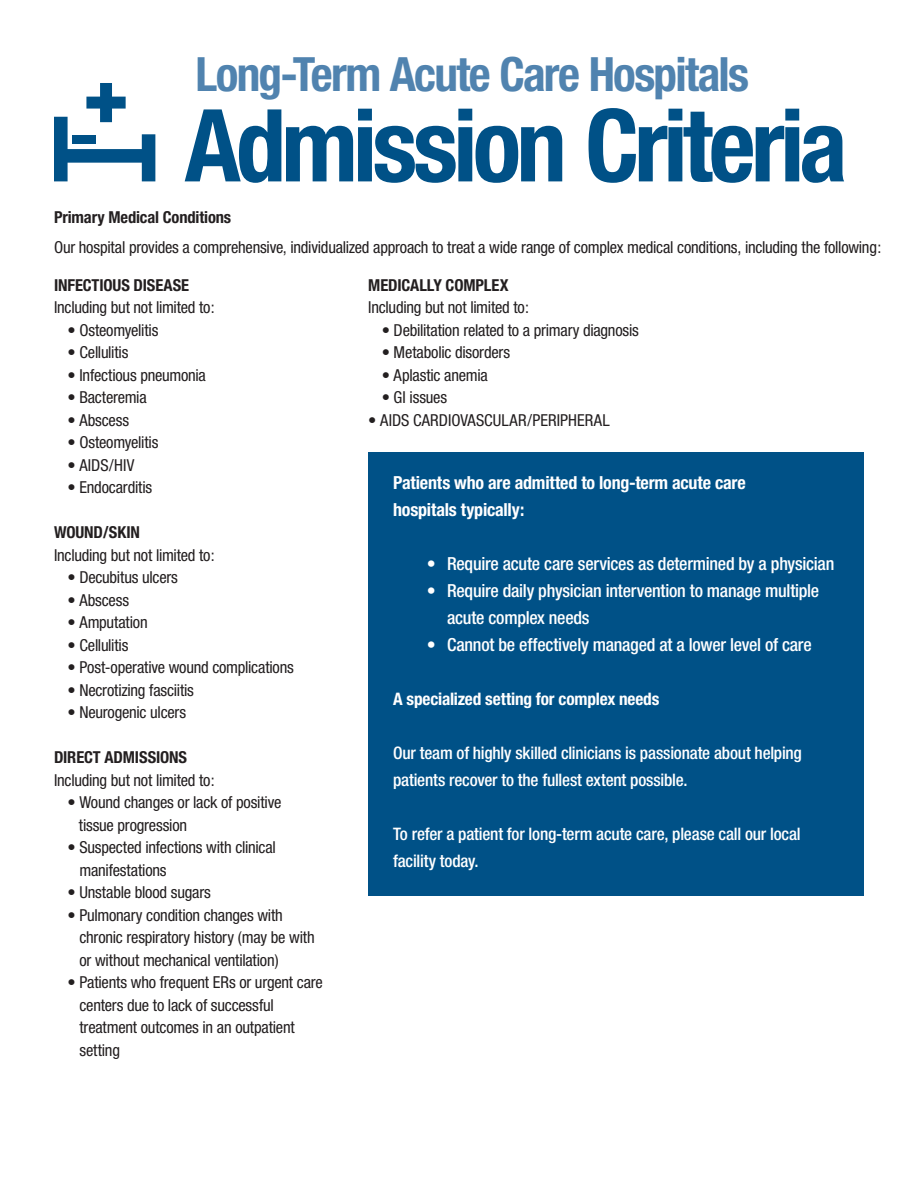
<style>
.page{position:relative;width:918px;height:1188px;background:#fff}
.page>*{position:absolute;margin:0;border:0;box-sizing:border-box;transform-origin:0 0}
.t1{font:700 condensed 100.8px "Helvetica Neue";letter-spacing:-.045em;color:#005187}
.t2{font:700 condensed 47.25px "Helvetica Neue";letter-spacing:-.035em;color:#5083af}
.bullets_indent{font:500 condensed 18px "Helvetica Neue";letter-spacing:-.015em;color:#fff}
.bullets_indent-2{font:700 condensed 18px/27px "Helvetica Neue";letter-spacing:-.01em;color:#fff}
.bullets_indent-3{font:500 condensed 17.25px/27px "Helvetica Neue";letter-spacing:-.01em;color:#fff}
.bullets_indent-4{font:700 condensed 17.25px "Helvetica Neue";letter-spacing:-.01em;color:#fff}
.bullets_indent-5{font:condensed 16.5px/22.5px "Helvetica Neue";letter-spacing:-.015em;color:#231f20}
.bullets_indent-6{font:700 condensed 16.5px "Helvetica Neue";letter-spacing:-.005em;color:#231f20}
.bullets_indent-7{font:condensed 16.5px "Helvetica Neue";letter-spacing:.005em;color:#231f20}
.header_underlined{font:700 condensed 16.5px "Helvetica Neue";letter-spacing:-.01em;color:#231f20}
</style>
<div class="page">
<div style="left:368px;top:453px;width:496px;height:443px;background:#005187"></div>
<svg style="left:54px;top:83px;width:101px;height:98px"></svg>
<div style="left:72px;top:136px;width:24px;height:8px;background:#005187"></div>
<p class="t2" style="left:195px;top:45px;width:555px">Long-Term Acute Care Hospitals</p>
<p class="t1" style="left:185px;top:85px;width:664px">Admission Criteria</p>
<p class="header_underlined" style="left:54px;top:208px;width:179px">Primary Medical Conditions</p>
<p class="bullets_indent-5" style="left:54px;top:235px;width:829px">Our hospital provides a comprehensive, individualized approach to treat a wide range of complex medical conditions, including the following:</p>
<p class="bullets_indent-6" style="left:54px;top:275px;width:137px">INFECTIOUS DISEASE</p>
<p class="bullets_indent-5" style="left:54px;top:296px;width:162px">Including but not limited to:</p>
<p class="bullets_indent-5" style="left:68px;top:319px;width:92px">• Osteomyelitis</p>
<p class="bullets_indent-5" style="left:68px;top:341px;width:62px">• Cellulitis</p>
<p class="bullets_indent-5" style="left:68px;top:364px;width:140px">• Infectious pneumonia</p>
<p class="bullets_indent-5" style="left:68px;top:386px;width:81px">• Bacteremia</p>
<p class="bullets_indent-5" style="left:68px;top:409px;width:63px">• Abscess</p>
<p class="bullets_indent-5" style="left:68px;top:431px;width:92px">• Osteomyelitis</p>
<p class="bullets_indent-5" style="left:68px;top:454px;width:68px">• AIDS/HIV</p>
<p class="bullets_indent-5" style="left:68px;top:476px;width:86px">• Endocarditis</p>
<p class="bullets_indent-6" style="left:54px;top:523px;width:87px">WOUND/SKIN</p>
<p class="bullets_indent-5" style="left:54px;top:544px;width:162px">Including but not limited to:</p>
<p class="bullets_indent-5" style="left:68px;top:566px;width:112px">• Decubitus ulcers</p>
<p class="bullets_indent-5" style="left:68px;top:589px;width:63px">• Abscess</p>
<p class="bullets_indent-5" style="left:68px;top:611px;width:82px">• Amputation</p>
<p class="bullets_indent-5" style="left:68px;top:634px;width:62px">• Cellulitis</p>
<p class="bullets_indent-5" style="left:68px;top:656px;width:228px">• Post-operative wound complications</p>
<p class="bullets_indent-5" style="left:68px;top:679px;width:128px">• Necrotizing fasciitis</p>
<p class="bullets_indent-5" style="left:68px;top:701px;width:120px">• Neurogenic ulcers</p>
<p class="bullets_indent-6" style="left:54px;top:748px;width:135px">DIRECT ADMISSIONS</p>
<p class="bullets_indent-5" style="left:54px;top:769px;width:162px">Including but not limited to:</p>
<p class="bullets_indent-5" style="left:79px;top:791px;width:204px;text-indent:-11px">• Wound changes or lack of positive tissue progression</p>
<p class="bullets_indent-5" style="left:68px;top:836px;width:210px">• Suspected infections with clinical</p>
<p class="bullets_indent-5" style="left:79px;top:859px;width:89px">manifestations</p>
<p class="bullets_indent-5" style="left:68px;top:881px;width:145px">• Unstable blood sugars</p>
<p class="bullets_indent-5" style="left:68px;top:904px;width:217px">• Pulmonary condition changes with</p>
<p class="bullets_indent-5" style="left:79px;top:926px;width:237px">chronic respiratory history (may be with</p>
<p class="bullets_indent-5" style="left:79px;top:949px;width:201px">or without mechanical ventilation)</p>
<p class="bullets_indent-5" style="left:68px;top:971px;width:257px">• Patients who frequent ERs or urgent care</p>
<p class="bullets_indent-5" style="left:79px;top:994px;width:217px">centers due to lack of successful treatment outcomes in an outpatient setting</p>
<p class="bullets_indent-6" style="left:368px;top:275px;width:142px">MEDICALLY COMPLEX</p>
<p class="bullets_indent-5" style="left:368px;top:296px;width:162px">Including but not limited to:</p>
<p class="bullets_indent-5" style="left:382px;top:319px;width:259px">• Debilitation related to a primary diagnosis</p>
<p class="bullets_indent-5" style="left:382px;top:341px;width:130px">• Metabolic disorders</p>
<p class="bullets_indent-5" style="left:382px;top:364px;width:107px">• Aplastic anemia</p>
<p class="bullets_indent-5" style="left:382px;top:386px;width:67px">• GI issues</p>
<p class="bullets_indent-7" style="left:368px;top:411px;width:243px">• AIDS CARDIOVASCULAR/PERIPHERAL</p>
<p class="bullets_indent-2" style="left:393px;top:469px;width:354px">Patients who are admitted to long-term acute care hospitals typically:</p>
<p class="bullets_indent" style="left:427px;top:553px;width:409px">• Require acute care services as determined by a physician</p>
<p class="bullets_indent" style="left:427px;top:580px;width:394px">• Require daily physician intervention to manage multiple</p>
<p class="bullets_indent" style="left:447px;top:607px;width:144px">acute complex needs</p>
<p class="bullets_indent" style="left:427px;top:634px;width:386px">• Cannot be effectively managed at a lower level of care</p>
<p class="bullets_indent-4" style="left:393px;top:688px;width:268px">A specialized setting for complex needs</p>
<p class="bullets_indent-3" style="left:393px;top:739px;width:410px">Our team of highly skilled clinicians is passionate about helping patients recover to the fullest extent possible.</p>
<p class="bullets_indent-3" style="left:393px;top:820px;width:409px">To refer a patient for long-term acute care, please call our local facility today.</p>
</div>
